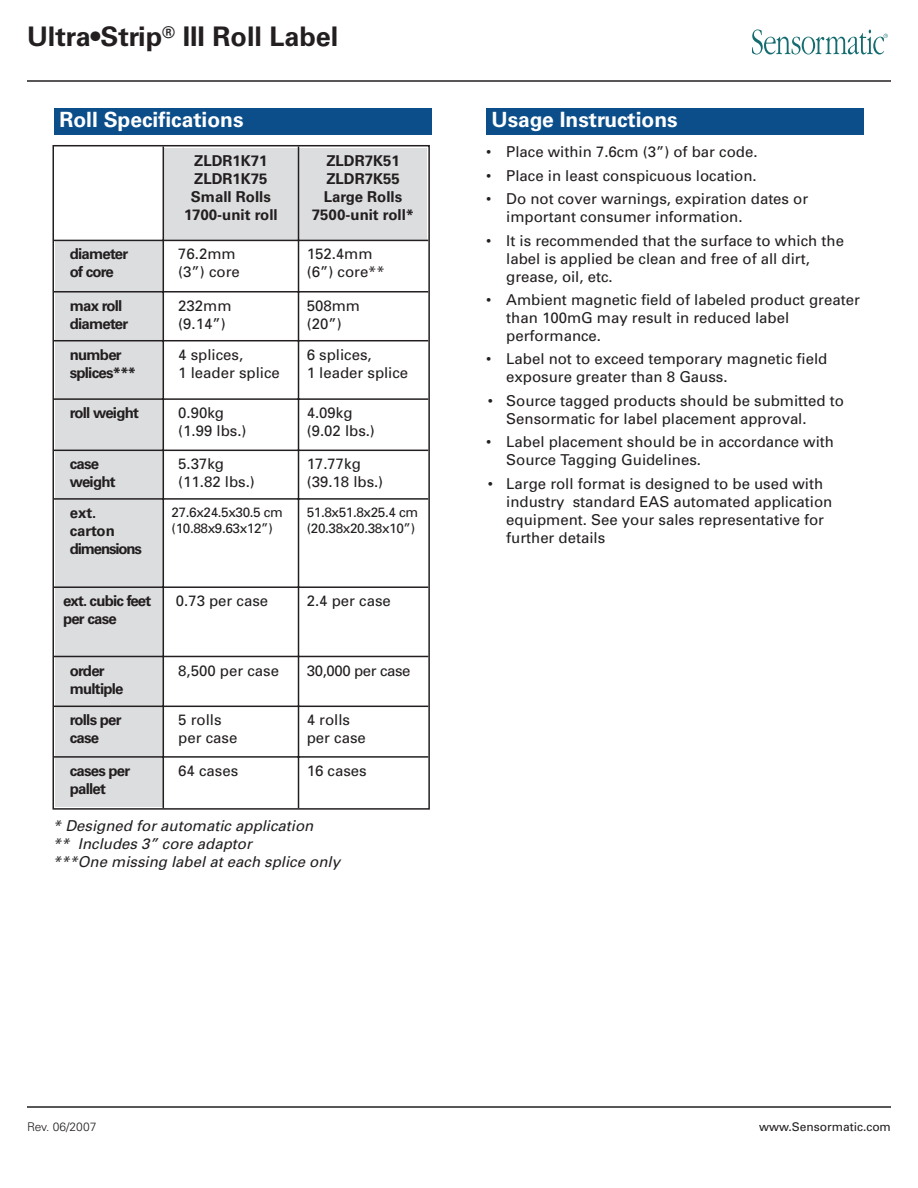
<style>
.page{position:relative;width:918px;height:1188px;background:#fff}
.page>*{position:absolute;margin:0;border:0;box-sizing:border-box;transform-origin:0 0}
.t1{font:700 27px "Univers";color:#231f20}
.t2{font:700 21px "Univers";color:#fff}
.t3{font:15px/18px "Univers";color:#231f20}
.t4{font:700 15px/18px "Univers";letter-spacing:-.05em;color:#231f20}
.t5{font:italic 15px/18px "Univers";color:#231f20}
.t6{font:700 15px/18px "Univers";color:#231f20;text-align:center}
.t7{font:700 15px/18px "Univers";letter-spacing:-.075em;color:#231f20}
.t8{font:15px "Univers";letter-spacing:-.025em;color:#231f20}
.t9{font:13.5px/16.2px "Univers";letter-spacing:-.025em;color:#231f20}
.t10{font:12px "Univers";color:#231f20}
.t11{font:300 12px "Univers";color:#231f20}
</style>
<div class="page">
<hr style="left:27px;top:80px;width:864px;height:2px;background:#231f20">
<hr style="left:27px;top:1106px;width:864px;height:2px;background:#231f20">
<div style="left:54px;top:108px;width:378px;height:27px;background:#0c4e89"></div>
<div style="left:52px;top:145px;width:378px;height:665px;border:2px solid #231f20"></div>
<div style="left:163px;top:148px;width:136px;height:92px;background:#dcdddf"></div>
<div style="left:299px;top:148px;width:128px;height:92px;background:#dcdddf"></div>
<div style="left:56px;top:240px;width:107px;height:52px;background:#dcdddf"></div>
<div style="left:56px;top:292px;width:107px;height:49px;background:#dcdddf"></div>
<div style="left:56px;top:341px;width:107px;height:58px;background:#dcdddf"></div>
<div style="left:56px;top:399px;width:107px;height:51px;background:#dcdddf"></div>
<div style="left:56px;top:450px;width:107px;height:49px;background:#dcdddf"></div>
<div style="left:56px;top:499px;width:107px;height:88px;background:#dcdddf"></div>
<div style="left:56px;top:587px;width:107px;height:69px;background:#dcdddf"></div>
<div style="left:56px;top:656px;width:107px;height:50px;background:#dcdddf"></div>
<div style="left:56px;top:706px;width:107px;height:51px;background:#dcdddf"></div>
<div style="left:56px;top:757px;width:107px;height:50px;background:#dcdddf"></div>
<hr style="left:163px;top:146px;width:1px;height:662px;background:#231f20">
<hr style="left:298px;top:146px;width:1px;height:662px;background:#231f20">
<hr style="left:54px;top:240px;width:374px;height:1px;background:#231f20">
<hr style="left:54px;top:291px;width:374px;height:2px;background:#231f20">
<hr style="left:54px;top:340px;width:374px;height:1px;background:#231f20">
<hr style="left:54px;top:398px;width:374px;height:2px;background:#231f20">
<hr style="left:54px;top:450px;width:374px;height:1px;background:#231f20">
<hr style="left:54px;top:498px;width:374px;height:2px;background:#231f20">
<hr style="left:54px;top:586px;width:374px;height:2px;background:#231f20">
<hr style="left:54px;top:656px;width:374px;height:1px;background:#231f20">
<hr style="left:54px;top:706px;width:374px;height:1px;background:#231f20">
<hr style="left:54px;top:756px;width:374px;height:2px;background:#231f20">
<div style="left:486px;top:108px;width:378px;height:27px;background:#0c4e89"></div>
<svg style="left:752px;top:30px;width:136px;height:24px"></svg>
<h1 class="t1" style="left:27px;top:27px;width:313px">Ultra•Strip<sup>®</sup> III Roll Label</h1>
<h2 class="t2" style="left:59px;top:111px;width:186px">Roll Specifications</h2>
<p class="t6" style="left:184px;top:153px;width:95px">ZLDR1K71<br>ZLDR1K75<br>Small Rolls<br>1700-unit roll</p>
<p class="t6" style="left:312px;top:153px;width:104px">ZLDR7K51<br>ZLDR7K55<br>Large Rolls<br>7500-unit roll*</p>
<p class="t4" style="left:70px;top:247px;width:60px">diameter of core</p>
<p class="t3" style="left:178px;top:247px;width:63px">76.2mm (3”) core</p>
<p class="t3" style="left:307px;top:247px;width:80px">152.4mm (6”) core**</p>
<p class="t4" style="left:70px;top:298px;width:60px">max roll diameter</p>
<p class="t3" style="left:178px;top:298px;width:55px">232mm (9.14”)</p>
<p class="t3" style="left:307px;top:298px;width:55px">508mm (20”)</p>
<p class="t4" style="left:70px;top:347px;width:68px">number splices***</p>
<p class="t3" style="left:178px;top:347px;width:103px">4 splices,<br>1 leader splice</p>
<p class="t3" style="left:307px;top:347px;width:103px">6 splices,<br>1 leader splice</p>
<p class="t4" style="left:70px;top:405px;width:71px">roll weight</p>
<p class="t3" style="left:178px;top:405px;width:70px">0.90kg (1.99 lbs.)</p>
<p class="t3" style="left:307px;top:405px;width:70px">4.09kg (9.02 lbs.)</p>
<p class="t4" style="left:70px;top:456px;width:47px">case weight</p>
<p class="t3" style="left:178px;top:456px;width:78px">5.37kg (11.82 lbs.)</p>
<p class="t3" style="left:307px;top:456px;width:78px">17.77kg (39.18 lbs.)</p>
<p class="t7" style="left:70px;top:505px;width:74px">ext. carton dimensions</p>
<p class="t9" style="left:172px;top:505px;width:113px">27.6x24.5x30.5 cm (10.88x9.63x12”)</p>
<p class="t9" style="left:307px;top:505px;width:113px">51.8x51.8x25.4 cm (20.38x20.38x10”)</p>
<p class="t4" style="left:63px;top:593px;width:90px">ext. cubic feet per case</p>
<p class="t3" style="left:176px;top:593px;width:94px">0.73 per case</p>
<p class="t3" style="left:307px;top:593px;width:86px">2.4 per case</p>
<p class="t4" style="left:70px;top:663px;width:55px">order multiple</p>
<p class="t3" style="left:178px;top:663px;width:102px">8,500 per case</p>
<p class="t8" style="left:307px;top:665px;width:105px">30,000 per case</p>
<p class="t4" style="left:70px;top:712px;width:53px">rolls per case</p>
<p class="t3" style="left:178px;top:712px;width:61px">5 rolls per case</p>
<p class="t3" style="left:307px;top:712px;width:61px">4 rolls per case</p>
<p class="t4" style="left:70px;top:763px;width:62px">cases per pallet</p>
<p class="t3" style="left:178px;top:763px;width:61px">64 cases</p>
<p class="t3" style="left:307px;top:763px;width:61px">16 cases</p>
<p class="t5" style="left:53px;top:818px;width:291px">* Designed for automatic application<br>** Includes 3” core adaptor<br>***One missing label at each splice only</p>
<h2 class="t2" style="left:491px;top:111px;width:188px">Usage Instructions</h2>
<p class="t3" style="left:486px;top:145px;width:273px">• Place within 7.6cm (3”) of bar code.</p>
<p class="t3" style="left:486px;top:168px;width:272px">• Place in least conspicuous location.</p>
<p class="t3" style="left:506px;top:191px;width:304px;text-indent:-20px">• Do not cover warnings, expiration dates or important consumer information.</p>
<p class="t3" style="left:506px;top:233px;width:339px;text-indent:-20px">• It is recommended that the surface to which the label is applied be clean and free of all dirt, grease, oil, etc.</p>
<p class="t3" style="left:506px;top:292px;width:355px;text-indent:-20px">• Ambient magnetic field of labeled product greater than 100mG may result in reduced label performance.</p>
<p class="t3" style="left:506px;top:352px;width:323px;text-indent:-20px">• Label not to exceed temporary magnetic field exposure greater than 8 Gauss.</p>
<p class="t3" style="left:506px;top:393px;width:339px;text-indent:-18px">• Source tagged products should be submitted to<br>Sensormatic for label placement approval.</p>
<p class="t3" style="left:506px;top:434px;width:329px;text-indent:-20px">• Label placement should be in accordance with<br>Source Tagging Guidelines.</p>
<p class="t3" style="left:506px;top:476px;width:328px;text-indent:-18px">• Large roll format is designed to be used with industry standard EAS automated application equipment. See your sales representative for further details</p>
<p class="t11" style="left:27px;top:1123px;width:71px">Rev. 06/2007</p>
<p class="t10" style="left:759px;top:1123px;width:133px">www.Sensormatic.com</p>
</div>
